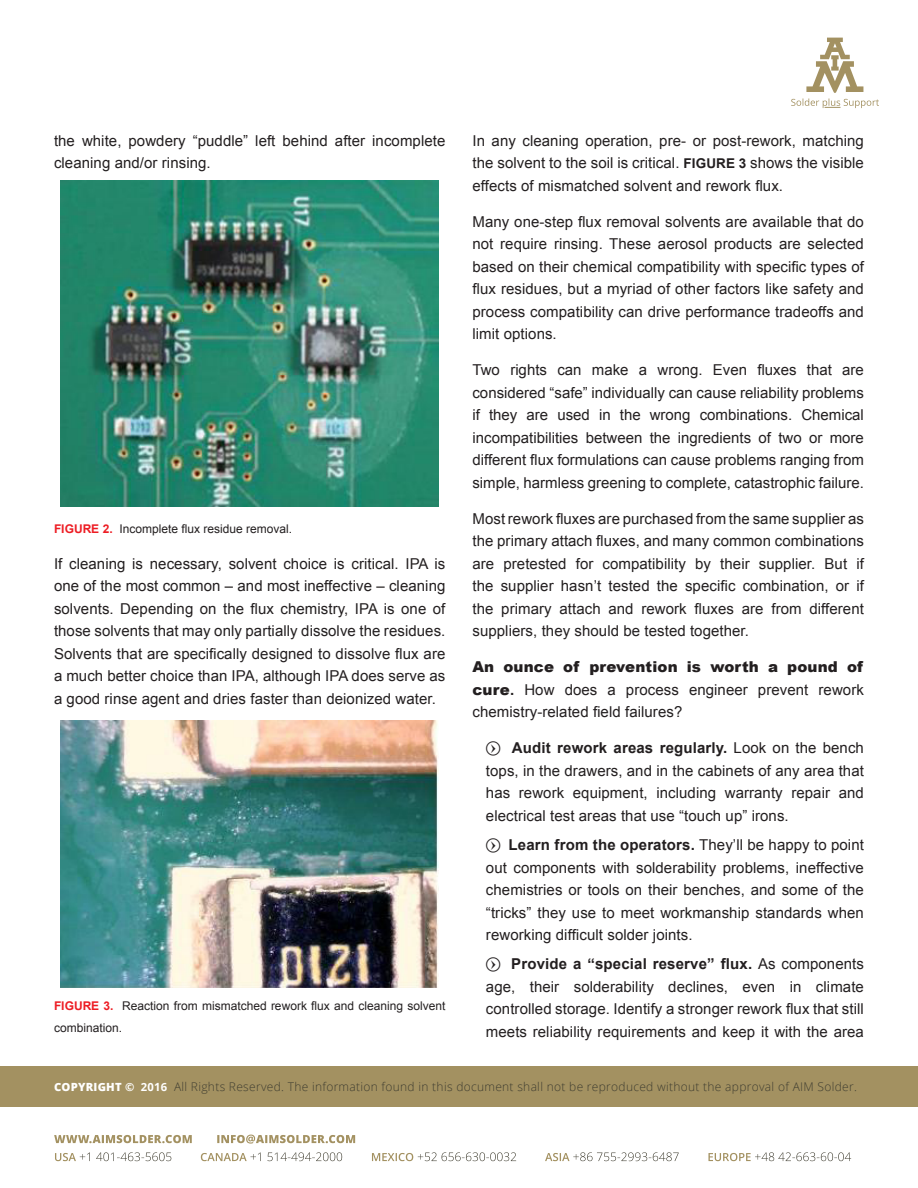
<style>
.page{position:relative;width:918px;height:1188px;background:#fff}
.page>*{position:absolute;margin:0;border:0;box-sizing:border-box;transform-origin:0 0}
.t1{font:15px/22.5px "Arial";letter-spacing:.005em;color:#231f20;text-align:justify}
.t2{font:300 12px "Open Sans";letter-spacing:.025em;color:#403e31}
.t3{font:12px/22.5px "Arial";color:#231f20}
.s1{font-weight:700;color:#ed1d24}
.s2{font-weight:700;font-size:13.5px}
.s3{font-weight:900}
.s4{font-weight:700}
.s5{font-weight:800;font-size:11.25px;color:#fff}
.s6{font-weight:700;font-size:11.25px;color:#fff}
</style>
<div class="page">
<div style="left:0;top:1066px;width:918px;height:41px;background:#a39161"></div>
<svg style="left:708px;top:1152px;width:143px;height:9px"></svg>
<svg style="left:545px;top:1152px;width:134px;height:9px"></svg>
<svg style="left:372px;top:1152px;width:144px;height:9px"></svg>
<svg style="left:201px;top:1152px;width:141px;height:9px"></svg>
<svg style="left:55px;top:1152px;width:116px;height:9px"></svg>
<svg style="left:54px;top:1135px;width:301px;height:9px"></svg>
<img style="left:61px;top:180px;width:378px;height:327px">
<img style="left:61px;top:721px;width:378px;height:266px">
<svg style="left:791px;top:38px;width:88px;height:70px"></svg>
<p class="t1" style="left:54px;top:130px;width:393px">the white, powdery “puddle” left behind after incomplete cleaning and/or rinsing.</p>
<p class="t3" style="left:54px;top:518px;width:240px"><span class="s1">FIGURE 2.</span> Incomplete flux residue removal.</p>
<p class="t1" style="left:54px;top:553px;width:393px">If cleaning is necessary, solvent choice is critical. IPA is one of the most common – and most ineffective – cleaning solvents. Depending on the flux chemistry, IPA is one of those solvents that may only partially dissolve the residues.<br>Solvents that are specifically designed to dissolve flux are a much better choice than IPA, although IPA does serve as a good rinse agent and dries faster than deionized water.</p>
<p class="t3" style="left:54px;top:995px;width:393px"><span class="s1">FIGURE 3.</span> Reaction from mismatched rework flux and cleaning solvent combination.</p>
<p class="t1" style="left:472px;top:130px;width:393px">In any cleaning operation, pre- or post-rework, matching the solvent to the soil is critical. <span class="s2">FIGURE 3</span> shows the visible effects of mismatched solvent and rework flux.</p>
<p class="t1" style="left:472px;top:211px;width:393px">Many one-step flux removal solvents are available that do not require rinsing. These aerosol products are selected based on their chemical compatibility with specific types of flux residues, but a myriad of other factors like safety and process compatibility can drive performance tradeoffs and limit options.</p>
<p class="t1" style="left:472px;top:359px;width:393px">Two rights can make a wrong. Even fluxes that are considered “safe” individually can cause reliability problems if they are used in the wrong combinations. Chemical incompatibilities between the ingredients of two or more different flux formulations can cause problems ranging from simple, harmless greening to complete, catastrophic failure.</p>
<p class="t1" style="left:472px;top:508px;width:393px">Most rework fluxes are purchased from the same supplier as the primary attach fluxes, and many common combinations are pretested for compatibility by their supplier. But if the supplier hasn’t tested the specific combination, or if the primary attach and rework fluxes are from different suppliers, they should be tested together.</p>
<p class="t1" style="left:472px;top:656px;width:393px"><span class="s3">An ounce of prevention is worth a pound of cure</span><span class="s4">.</span> How does a process engineer prevent rework chemistry-related field failures?</p>
<p class="t1" style="left:486px;top:737px;width:379px">▼ <span class="s4">Audit rework areas regularly.</span> Look on the bench tops, in the drawers, and in the cabinets of any area that has rework equipment, including warranty repair and electrical test areas that use “touch up” irons.</p>
<p class="t1" style="left:486px;top:834px;width:379px">▼ <span class="s4">Learn from the operators.</span> They’ll be happy to point out components with solderability problems, ineffective chemistries or tools on their benches, and some of the “tricks” they use to meet workmanship standards when reworking difficult solder joints.</p>
<p class="t1" style="left:486px;top:953px;width:379px">▼ <span class="s4">Provide a “special reserve” flux.</span> As components age, their solderability declines, even in climate controlled storage. Identify a stronger rework flux that still meets reliability requirements and keep it with the area</p>
<p class="t2" style="left:54px;top:1079px;width:804px"><span class="s5">COPYRIGHT</span> <span class="s6">© 2016</span> All Rights Reserved. The information found in this document shall not be reproduced without the approval of AIM Solder.</p>
</div>
